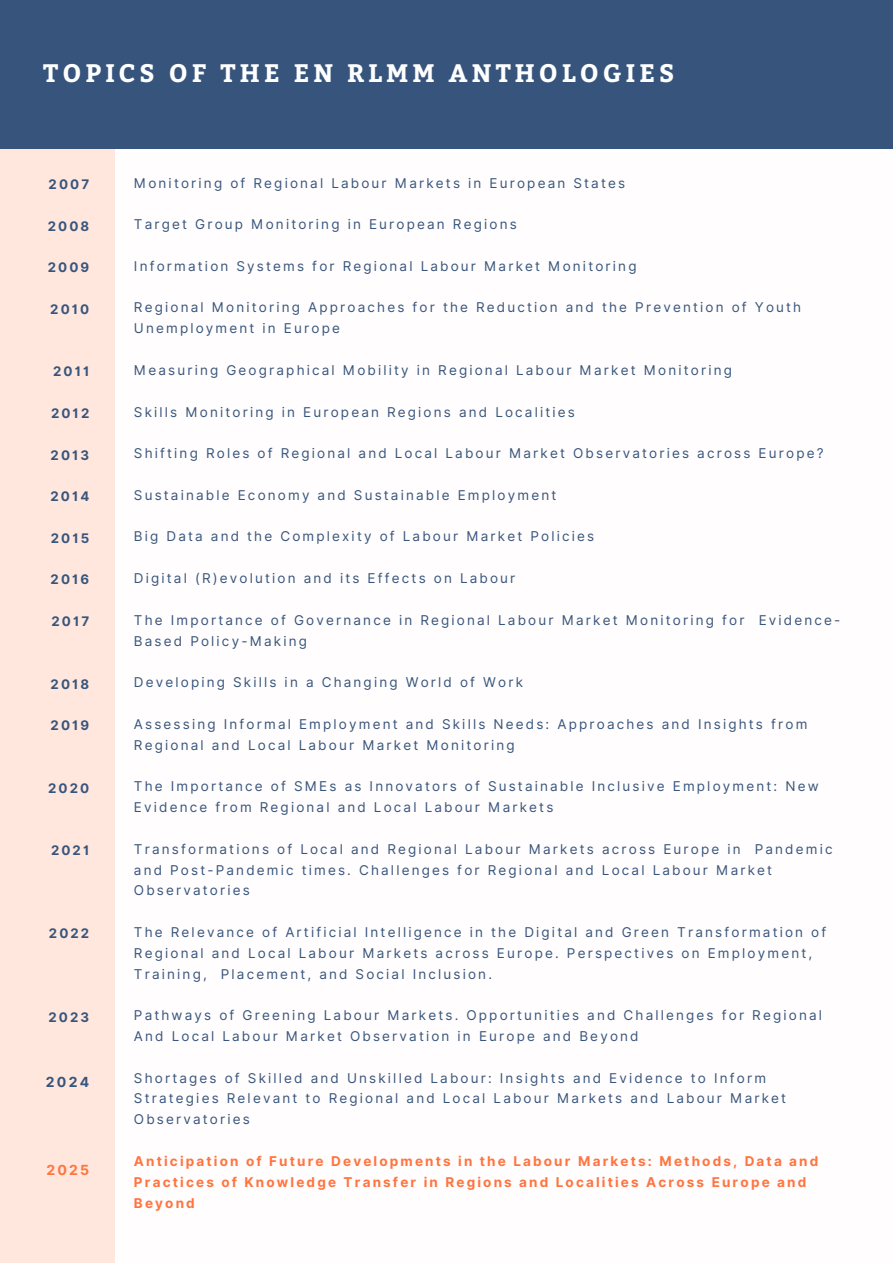
<style>
.page{position:relative;width:893px;height:1263px;background:#fff}
.page>*{position:absolute;margin:0;border:0;box-sizing:border-box;transform-origin:0 0}
.t1{font:700 25.28px "Bitter";letter-spacing:.16em;color:#fff}
.t2{font:700 13.95px "Inter";color:#37557c}
.t3{font:700 13.95px "Inter";color:#ff743f}
.t4{font:13.5px/20.9px "Inter";letter-spacing:.16em;color:#37557c}
.t5{font:700 13.5px/20.9px "Inter";letter-spacing:.16em;color:#ff743f}
.t6{font:700 13.2px "Inter";letter-spacing:.16em;color:#37557c}
</style>
<div class="page">
<div style="left:0;top:0;width:114px;height:1263px;background:#ffe7de"></div>
<div style="left:0;top:0;width:893px;height:149px;background:#37557c"></div>
<p class="t1" style="left:43px;top:55px;width:632px">TOPICS OF THE EN RLMM ANTHOLOGIES</p>
<h2 class="t6" style="left:49px;top:176px;width:42px">2007</h2>
<h2 class="t6" style="left:48px;top:218px;width:43px">2008</h2>
<h2 class="t6" style="left:48px;top:259px;width:43px">2009</h2>
<h2 class="t6" style="left:50px;top:301px;width:41px">2010</h2>
<p class="t6" style="left:53px;top:364px;width:38px">2011</p>
<p class="t6" style="left:51px;top:405px;width:40px">2012</p>
<p class="t6" style="left:51px;top:447px;width:40px">2013</p>
<p class="t6" style="left:50px;top:488px;width:40px">2014</p>
<p class="t6" style="left:51px;top:530px;width:40px">2015</p>
<p class="t6" style="left:51px;top:572px;width:40px">2016</p>
<p class="t6" style="left:51px;top:613px;width:39px">2017</p>
<p class="t6" style="left:51px;top:676px;width:40px">2018</p>
<p class="t6" style="left:51px;top:717px;width:40px">2019</p>
<p class="t6" style="left:48px;top:780px;width:43px">2020</p>
<p class="t6" style="left:51px;top:842px;width:40px">2021</p>
<p class="t6" style="left:49px;top:925px;width:42px">2022</p>
<p class="t6" style="left:49px;top:1009px;width:42px">2023</p>
<p class="t2" style="left:46px;top:1074px;width:45px">2024</p>
<p class="t3" style="left:46px;top:1162px;width:44px">2025</p>
<p class="t4" style="left:134px;top:172px;width:493px">Monitoring of Regional Labour Markets in European States</p>
<h1 class="t4" style="left:134px;top:214px;width:384px">Target Group Monitoring in European Regions</h1>
<p class="t4" style="left:134px;top:255px;width:504px">Information Systems for Regional Labour Market Monitoring</p>
<h2 class="t4" style="left:134px;top:297px;width:669px">Regional Monitoring Approaches for the Reduction and the Prevention of Youth<br>Unemployment in Europe</h2>
<h2 class="t4" style="left:134px;top:360px;width:599px">Measuring Geographical Mobility in Regional Labour Market Monitoring</h2>
<h2 class="t4" style="left:134px;top:401px;width:442px">Skills Monitoring in European Regions and Localities</h2>
<h2 class="t4" style="left:134px;top:443px;width:691px">Shifting Roles of Regional and Local Labour Market Observatories across Europe?</h2>
<h2 class="t4" style="left:134px;top:484px;width:424px">Sustainable Economy and Sustainable Employment</h2>
<h2 class="t4" style="left:134px;top:526px;width:462px">Big Data and the Complexity of Labour Market Policies</h2>
<h2 class="t4" style="left:134px;top:568px;width:383px">Digital (R)evolution and its Effects on Labour</h2>
<h2 class="t4" style="left:134px;top:609px;width:708px">The Importance of Governance in Regional Labour Market Monitoring for Evidence-</h2>
<h2 class="t4" style="left:134px;top:630px;width:175px">Based Policy-Making</h2>
<h2 class="t4" style="left:134px;top:672px;width:391px">Developing Skills in a Changing World of Work</h2>
<h2 class="t4" style="left:134px;top:713px;width:675px">Assessing Informal Employment and Skills Needs: Approaches and Insights from<br>Regional and Local Labour Market Monitoring</h2>
<h2 class="t4" style="left:134px;top:776px;width:686px">The Importance of SMEs as Innovators of Sustainable Inclusive Employment: New<br>Evidence from Regional and Local Labour Markets</h2>
<h2 class="t4" style="left:134px;top:838px;width:700px">Transformations of Local and Regional Labour Markets across Europe in Pandemic and Post-Pandemic times. Challenges for Regional and Local Labour Market<br>Observatories</h2>
<h2 class="t4" style="left:134px;top:921px;width:694px">The Relevance of Artificial Intelligence in the Digital and Green Transformation of<br>Regional and Local Labour Markets across Europe. Perspectives on Employment,<br>Training, Placement, and Social Inclusion.</h2>
<h2 class="t4" style="left:134px;top:1005px;width:689px">Pathways of Greening Labour Markets. Opportunities and Challenges for Regional<br>And Local Labour Market Observation in Europe and Beyond</h2>
<h2 class="t4" style="left:134px;top:1067px;width:654px">Shortages of Skilled and Unskilled Labour: Insights and Evidence to Inform<br>Strategies Relevant to Regional and Local Labour Markets and Labour Market<br>Observatories</h2>
<h2 class="t5" style="left:134px;top:1150px;width:686px">Anticipation of Future Developments in the Labour Markets: Methods, Data and<br>Practices of Knowledge Transfer in Regions and Localities Across Europe and<br>Beyond</h2>
</div>
